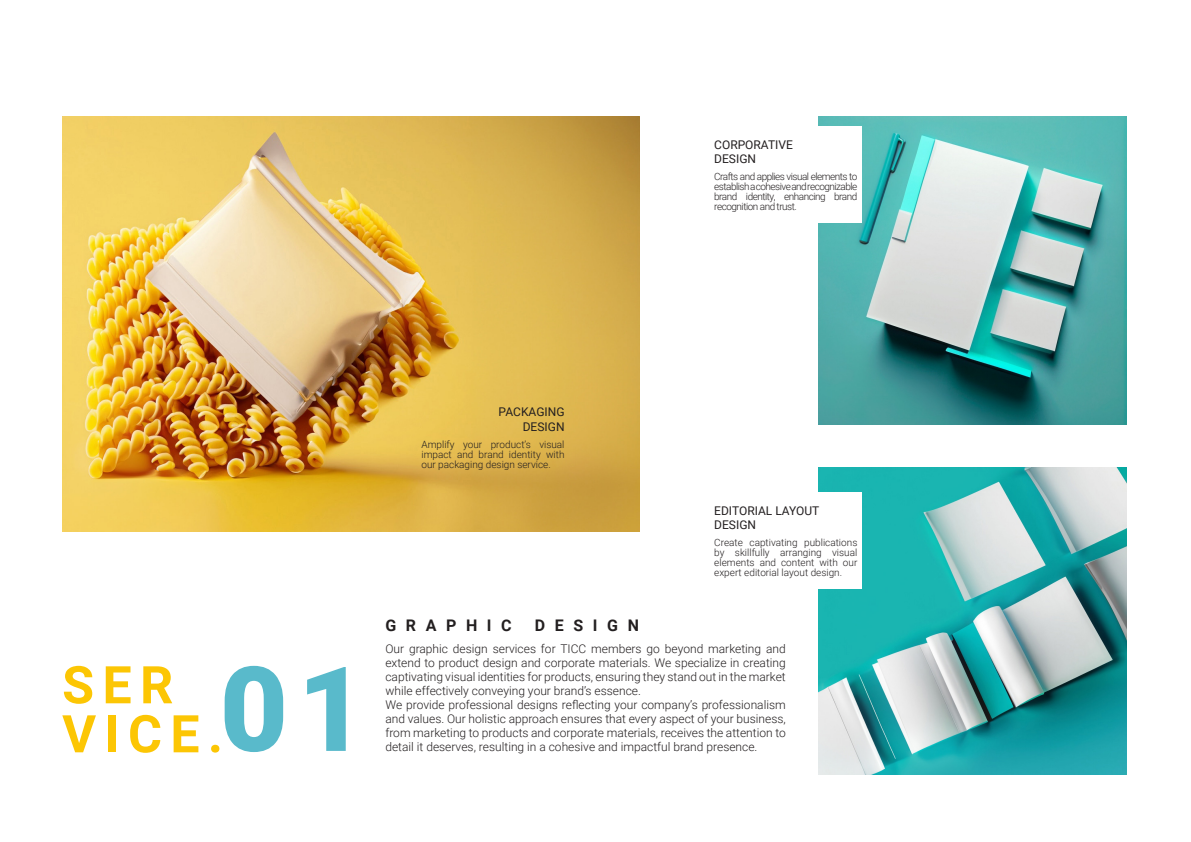
<style>
.page{position:relative;width:1191px;height:842px;background:#fff}
.page>*{position:absolute;margin:0;border:0;box-sizing:border-box;transform-origin:0 0}
.t1{font:900 118px "Roboto";color:#59bacb}
.t2{font:700 52px "Roboto";letter-spacing:.16em;color:#fcc604}
.t3{font:700 16px "Roboto";letter-spacing:.6em;color:#231f20}
.t4{font:300 12px/14px "Roboto";color:#231f20;text-align:justify}
.t5{font:12px/14.4px "Roboto";color:#231f20;text-align:right}
.t6{font:300 10px/10px "Roboto";color:#231f20;text-align:justify}
</style>
<div class="page">
<img style="left:818px;top:467px;width:308px;height:308px">
<div style="left:700px;top:492px;width:162px;height:97px;background:#fff"></div>
<img style="left:62px;top:117px;width:577px;height:415px">
<img style="left:818px;top:117px;width:308px;height:307px">
<div style="left:700px;top:126px;width:162px;height:96px;background:#fff"></div>
<p class="t5" style="left:714px;top:137px;width:80px">CORPORATIVE</p>
<p class="t5" style="left:714px;top:151px;width:43px">DESIGN</p>
<p class="t6" style="left:714px;top:171px;width:145px">Crafts and applies visual elements to establish a cohesive and recognizable brand identity, enhancing brand recognition and trust.</p>
<p class="t2" style="left:62px;top:648px;width:113px">SER</p>
<p class="t2" style="left:62px;top:697px;width:162px">VICE.</p>
<p class="t1" style="left:220px;top:626px;width:148px">01</p>
<p class="t5" style="left:498px;top:404px;width:67px">PACKAGING<br>DESIGN</p>
<p class="t6" style="left:421px;top:439px;width:145px">Amplify your product’s visual impact and brand identity with our packaging design service.</p>
<p class="t5" style="left:714px;top:503px;width:107px">EDITORIAL LAYOUT</p>
<p class="t5" style="left:714px;top:517px;width:43px">DESIGN</p>
<p class="t6" style="left:714px;top:537px;width:145px">Create captivating publications by skillfully arranging visual elements and content with our expert editorial layout design.</p>
<p class="t3" style="left:385px;top:614px;width:128px">GRAPHIC</p>
<p class="t3" style="left:535px;top:614px;width:106px">DESIGN</p>
<p class="t4" style="left:385px;top:642px;width:402px">Our graphic design services for TICC members go beyond marketing and extend to product design and corporate materials. We specialize in creating captivating visual identities for products, ensuring they stand out in the market while effectively conveying your brand’s essence.</p>
<p class="t4" style="left:385px;top:698px;width:402px">We provide professional designs reflecting your company’s professionalism and values. Our holistic approach ensures that every aspect of your business, from marketing to products and corporate materials, receives the attention to detail it deserves, resulting in a cohesive and impactful brand presence.</p>
</div>
